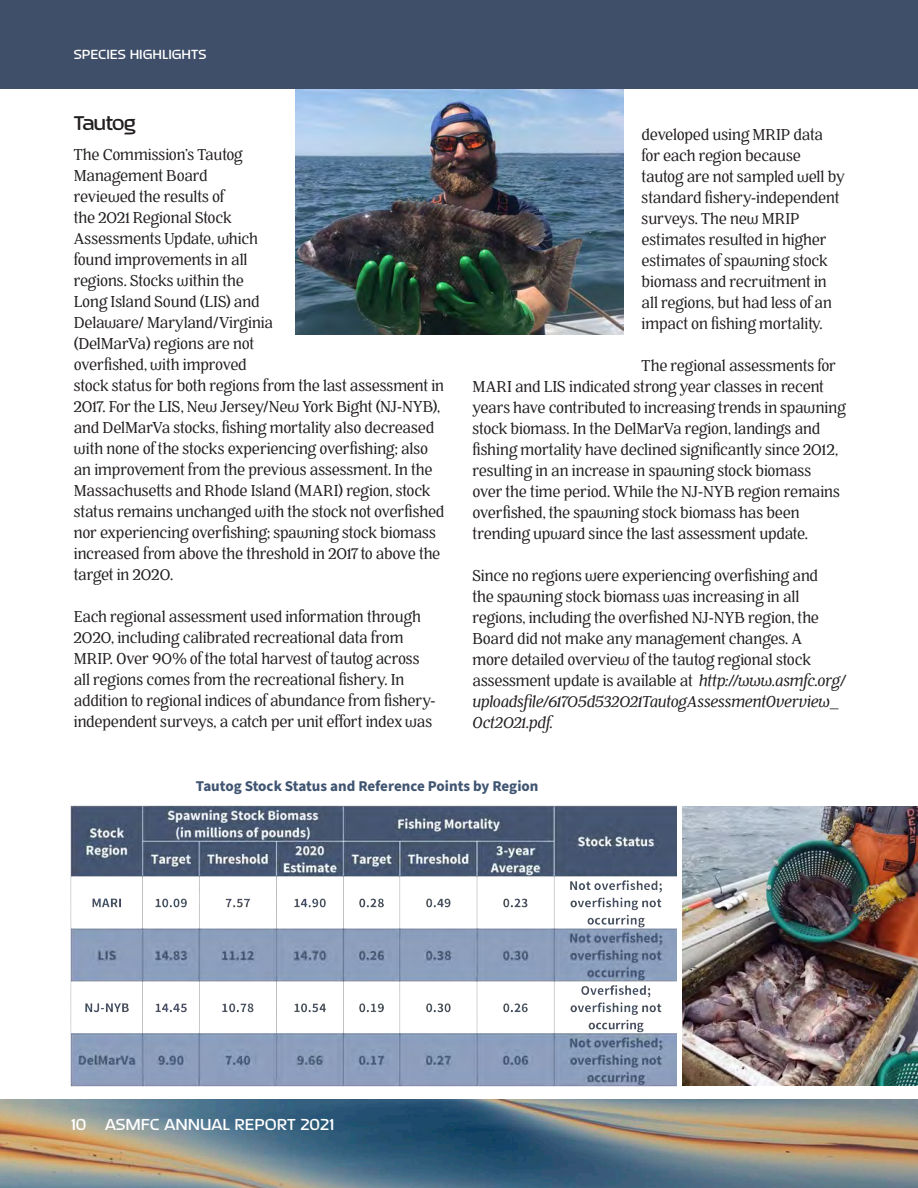
<style>
.page{position:relative;width:918px;height:1188px;background:#fff}
.page>*{position:absolute;margin:0;border:0;box-sizing:border-box;transform-origin:0 0}
.t1{font:500 22.5px "September";letter-spacing:-.02em;color:#231f20}
.t2{font:500 18px "September";color:#fff}
.t3{font:16.5px/21px "Battlefin";letter-spacing:-.015em;color:#231f20}
.t4{font:700 15px "Source Sans Pro";color:#405572}
.t5{font:500 15px "September";color:#fff}
.s1{font-style:italic}
</style>
<div class="page">
<img style="left:0;top:1100px;width:918px;height:88px">
<img style="left:295px;top:88px;width:329px;height:247px">
<img style="left:682px;top:806px;width:235px;height:279px">
<img style="left:70px;top:805px;width:607px;height:282px">
<div style="left:0;top:0;width:918px;height:88px;background:#404f69"></div>
<hr style="left:917px;top:0;width:1px;height:1100px;background:#404f69">
<p class="t5" style="left:74px;top:44px;width:134px">SPECIES HIGHLIGHTS</p>
<p class="t1" style="left:74px;top:108px;width:63px">Tautog</p>
<p class="t3" style="left:74px;top:144px;width:372px">The Commission’s Tautog<br>Management Board<br>reviewed the results of<br>the 2021 Regional Stock<br>Assessments Update, which<br>found improvements in all<br>regions. Stocks within the<br>Long Island Sound (LIS) and<br>Delaware/ Maryland/Virginia<br>(DelMarVa) regions are not<br>overfished, with improved<br>stock status for both regions from the last assessment in 2017. For the LIS, New Jersey/New York Bight (NJ-NYB), and DelMarVa stocks, fishing mortality also decreased with none of the stocks experiencing overfishing; also an improvement from the previous assessment. In the Massachusetts and Rhode Island (MARI) region, stock status remains unchanged with the stock not overfished nor experiencing overfishing; spawning stock biomass increased from above the threshold in 2017 to above the target in 2020.</p>
<p class="t3" style="left:74px;top:606px;width:363px">Each regional assessment used information through 2020, including calibrated recreational data from MRIP. Over 90% of the total harvest of tautog across all regions comes from the recreational fishery. In addition to regional indices of abundance from fishery&shy;independent surveys, a catch per unit effort index was</p>
<p class="t3" style="left:642px;top:125px;width:205px">developed using MRIP data for each region because tautog are not sampled well by standard fishery-independent surveys. The new MRIP estimates resulted in higher estimates of spawning stock biomass and recruitment in all regions, but had less of an impact on fishing mortality.</p>
<p class="t3" style="left:473px;top:356px;width:375px;text-indent:169px">The regional assessments for MARI and LIS indicated strong year classes in recent years have contributed to increasing trends in spawning stock biomass. In the DelMarVa region, landings and fishing mortality have declined significantly since 2012, resulting in an increase in spawning stock biomass<br>over the time period. While the NJ-NYB region remains overfished, the spawning stock biomass has been trending upward since the last assessment update.</p>
<p class="t3" style="left:473px;top:566px;width:375px">Since no regions were experiencing overfishing and<br>the spawning stock biomass was increasing in all regions, including the overfished NJ-NYB region, the Board did not make any management changes. A<br>more detailed overview of the tautog regional stock assessment update is available at <span class="s1">http://www.asmfc.org/ uploadsfile/61705d532021TautogAssessmentOverview_ Oct2021.pdf.</span></p>
<p class="t4" style="left:196px;top:776px;width:344px">Tautog Stock Status and Reference Points by Region</p>
<p class="t2" style="left:71px;top:1113px;width:265px">10 ASMFC ANNUAL REPORT 2021</p>
</div>
